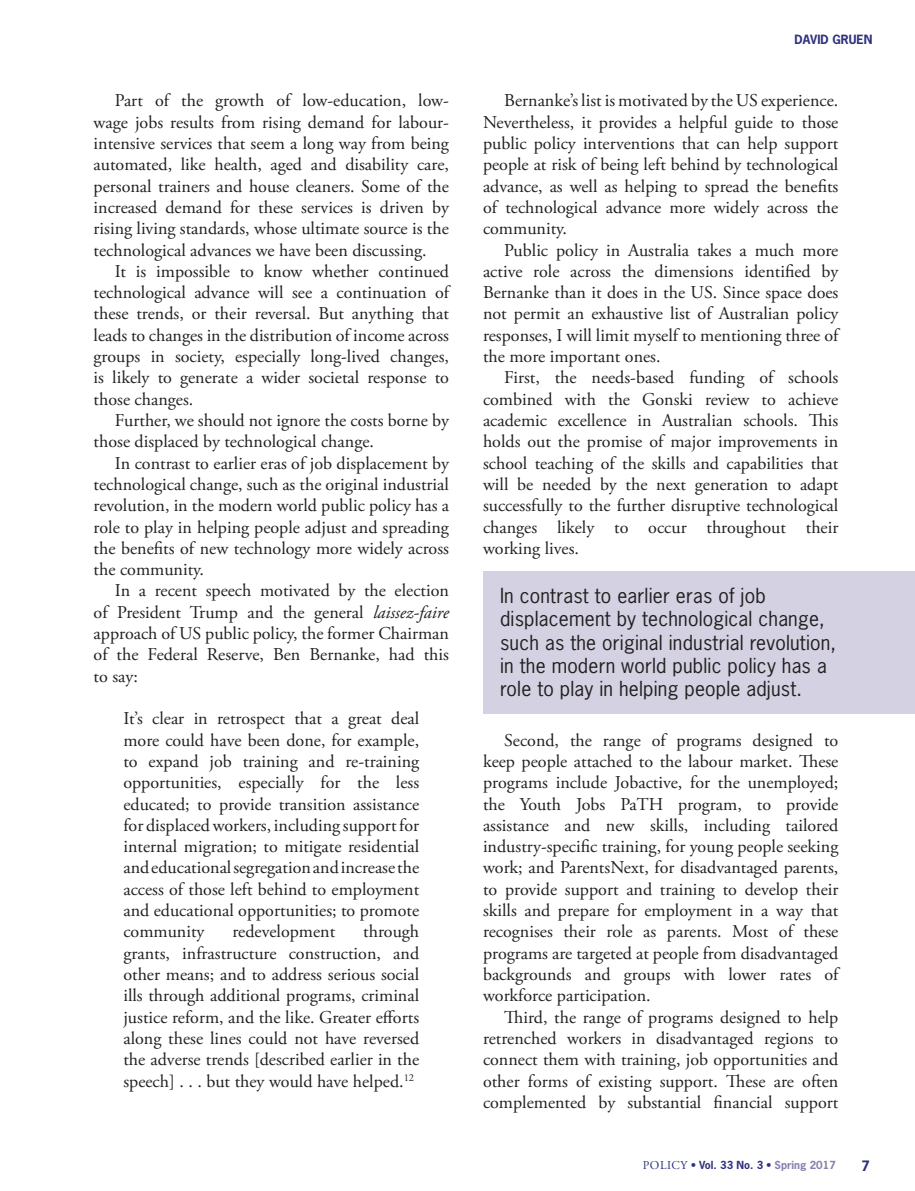
<style>
.page{position:relative;width:915px;height:1191px;background:#fff}
.page>*{position:absolute;margin:0;border:0;box-sizing:border-box;transform-origin:0 0}
._22_CALLOUT_LEFT{font:19.5px/23.4px "News Gothic Std";letter-spacing:.01em;color:#231f20}
._06_Body_copy{font:18px/21.3px "Adobe Garamond Pro";color:#231f20;text-align:justify}
._08_Body_quote{font:18px/21.3px "Adobe Garamond Pro";color:#231f20;text-align:justify}
.t1{font:700 13.5px "News Gothic Std";color:#30317f}
.t2{font:700 12px "News Gothic Std";color:#30317f}
.t3{font:700 10.5px "News Gothic Std";color:#30317f}
.s1{font-style:italic}
.s2{font-family:"Adobe Garamond Pro";font-weight:400;font-size:12px}
.s3{color:#8981ae}
</style>
<div class="page">
<div style="left:483px;top:570px;width:431px;height:143px;background:#d4d1e2"></div>
<p class="_06_Body_copy" style="left:94px;top:91px;width:357px;text-indent:21px">Part of the growth of low-education, low&shy;wage jobs results from rising demand for labour&shy;intensive services that seem a long way from being automated, like health, aged and disability care, personal trainers and house cleaners. Some of the increased demand for these services is driven by rising living standards, whose ultimate source is the technological advances we have been discussing.</p>
<p class="_06_Body_copy" style="left:94px;top:261px;width:357px;text-indent:21px">It is impossible to know whether continued technological advance will see a continuation of these trends, or their reversal. But anything that leads to changes in the distribution of income across groups in society, especially long-lived changes, is likely to generate a wider societal response to those changes.</p>
<p class="_06_Body_copy" style="left:94px;top:410px;width:357px;text-indent:21px">Further, we should not ignore the costs borne by those displaced by technological change.</p>
<p class="_06_Body_copy" style="left:94px;top:453px;width:357px;text-indent:21px">In contrast to earlier eras of job displacement by technological change, such as the original industrial revolution, in the modern world public policy has a role to play in helping people adjust and spreading the benefits of new technology more widely across the community.</p>
<p class="_06_Body_copy" style="left:94px;top:581px;width:357px;text-indent:21px">In a recent speech motivated by the election of President Trump and the general <span class="s1">laissez-faire </span>approach of US public policy, the former Chairman of the Federal Reserve, Ben Bernanke, had this to say:</p>
<p class="_08_Body_quote" style="left:123px;top:708px;width:297px">It’s clear in retrospect that a great deal more could have been done, for example, to expand job training and re-training opportunities, especially for the less educated; to provide transition assistance for displaced workers, including support for internal migration; to mitigate residential and educational segregation and increase the access of those left behind to employment and educational opportunities; to promote community</p>
<p class="_08_Body_quote" style="left:123px;top:921px;width:297px;text-indent:240px">through grants, infrastructure construction, and other means; and to address serious social ills through additional programs, criminal justice reform, and the like. Greater efforts along these lines could not have reversed the adverse trends [described earlier in the speech] . . . but they would have helped.<sup>12</sup></p>
<p class="_08_Body_quote" style="left:232px;top:921px;width:104px">redevelopment</p>
<p class="t2" style="left:794px;top:31px;width:79px">DAVID GRUEN</p>
<p class="_06_Body_copy" style="left:483px;top:91px;width:357px;text-indent:21px">Bernanke’s list is motivated by the US experience.<br>Nevertheless, it provides a helpful guide to those public policy interventions that can help support people at risk of being left behind by technological advance, as well as helping to spread the benefits of technological advance more widely across the community.</p>
<p class="_06_Body_copy" style="left:483px;top:240px;width:357px;text-indent:21px">Public policy in Australia takes a much more active role across the dimensions identified by Bernanke than it does in the US. Since space does not permit an exhaustive list of Australian policy responses, I will limit myself to mentioning three of the more important ones.</p>
<p class="_06_Body_copy" style="left:483px;top:368px;width:357px;text-indent:21px">First, the needs-based funding of schools combined with the Gonski review to achieve academic excellence in Australian schools. This holds out the promise of major improvements in school teaching of the skills and capabilities that will be needed by the next generation to adapt successfully to the further disruptive technological changes likely to occur throughout their working lives.</p>
<p class="_22_CALLOUT_LEFT" style="left:500px;top:583px;width:337px">In contrast to earlier eras of job displacement by technological change, such as the original industrial revolution, in the modern world public policy has a role to play in helping people adjust.</p>
<p class="_06_Body_copy" style="left:483px;top:730px;width:357px;text-indent:21px">Second, the range of programs designed to keep people attached to the labour market. These programs include Jobactive, for the unemployed; the Youth Jobs PaTH program, to provide assistance and new skills, including tailored industry-specific training, for young people seeking work; and ParentsNext, for disadvantaged parents, to provide support and training to develop their skills and prepare for employment in a way that recognises their role as parents. Most of these programs are targeted at people from disadvantaged backgrounds and groups with lower rates of workforce participation.</p>
<p class="_06_Body_copy" style="left:483px;top:1007px;width:357px;text-indent:21px">Third, the range of programs designed to help retrenched workers in disadvantaged regions to connect them with training, job opportunities and other forms of existing support. These are often complemented by substantial financial support</p>
<p class="t3" style="left:642px;top:1158px;width:194px"><span class="s2">POLICY</span> • Vol. 33 No. 3 • <span class="s3">Spring 2017</span></p>
<p class="t1" style="left:861px;top:1157px;width:10px">7</p>
</div>
